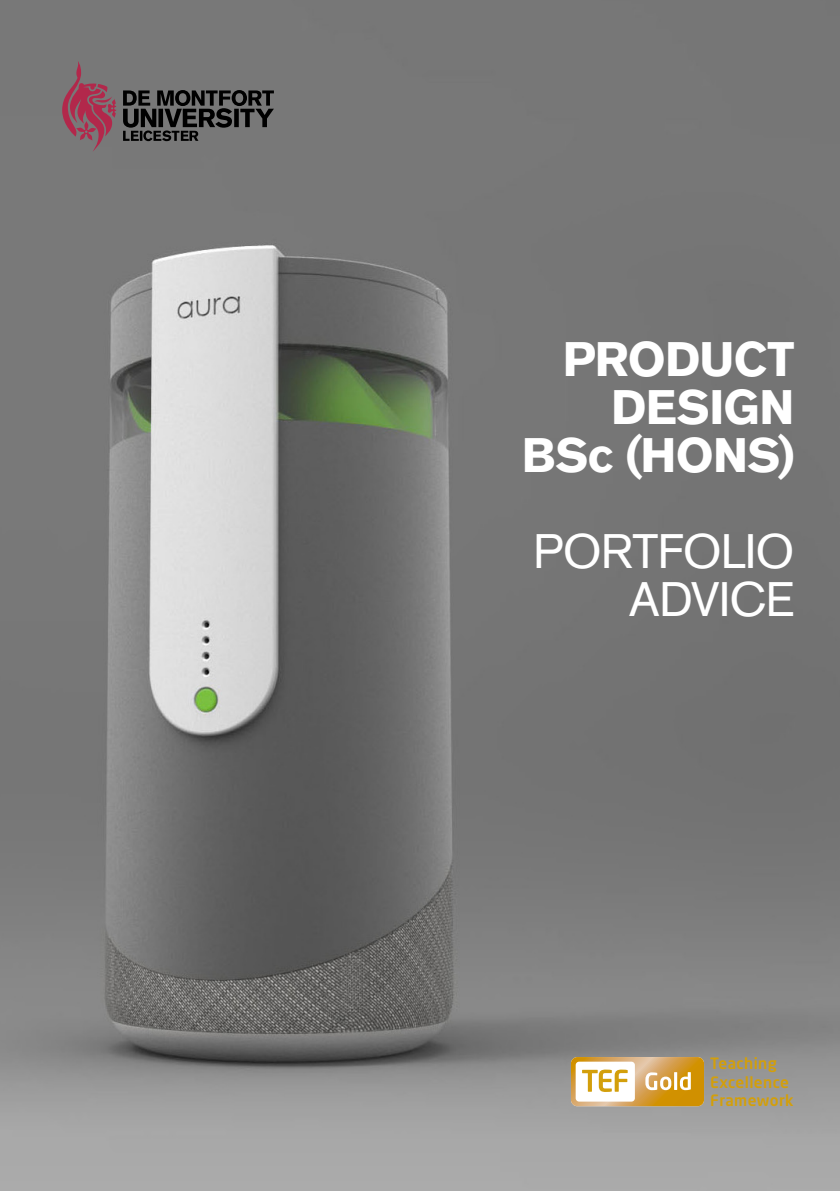
<style>
.page{position:relative;width:840px;height:1191px;background:#fff}
.page>*{position:absolute;margin:0;border:0;box-sizing:border-box;transform-origin:0 0}
.t1{font:700 48px/48px "Akzidenz Grotesk Pro";letter-spacing:-.015em;color:#fff;text-align:right}
.t2{font:48px/48px "Akzidenz Grotesk Pro";letter-spacing:-.015em;color:#fff;text-align:right}
.t3{font:500 15.4px/18px "Neo Sans";letter-spacing:.025em;color:#d39f0b}
</style>
<div class="page">
<img style="left:0;top:0;width:839px;height:1191px">
<svg style="left:62px;top:61px;width:54px;height:91px;background:#8c5b67"></svg>
<svg style="left:123px;top:90px;width:151px;height:51px;background:#454545"></svg>
<svg style="left:570px;top:1057px;width:133px;height:49px"></svg>
<h1 class="t1" style="left:521px;top:335px;width:274px">PRODUCT<br>DESIGN<br>BSc (HONS)</h1>
<h1 class="t2" style="left:533px;top:527px;width:262px">PORTFOLIO<br>ADVICE</h1>
<p class="t3" style="left:710px;top:1054px;width:85px">Teaching<br>Excellence<br>Framework</p>
</div>
